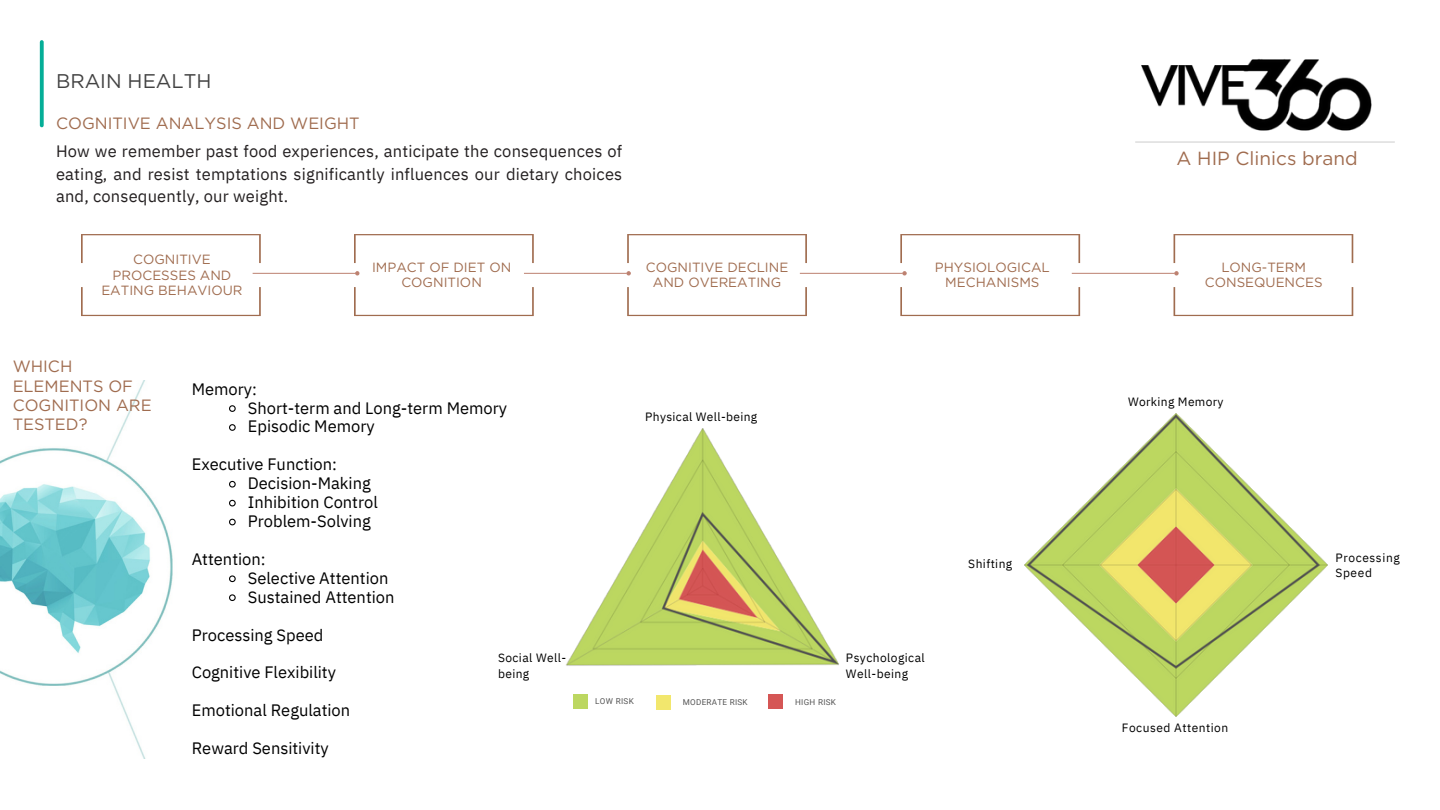
<style>
.page{position:relative;width:1440px;height:810px;background:#fff}
.page>*{position:absolute;margin:0;border:0;box-sizing:border-box;transform-origin:0 0}
.t1{font:19.8px "Gotham";color:#434343}
.t2{font:18.9px "Gotham";color:#a06c4f}
.t3{font:16.5px "IBM Plex Sans";color:#000}
.t4{font:16.5px/22.5px "IBM Plex Sans";letter-spacing:.01em;color:#231f20;text-align:justify}
.t5{font:16.35px/19.2px "Gotham";color:#a06c4f}
.t6{font:13.35px/15.6px "Gotham";color:#a06c4f;text-align:center}
.t7{font:12px/16px "IBM Plex Sans";letter-spacing:.035em;color:#000}
.t8{font:8.1px "Roboto";letter-spacing:.035em;color:#555}
</style>
<div class="page">
<img style="left:1141px;top:59px;width:231px;height:72px">
<hr style="left:1135px;top:142px;width:260px;height:1px;background:#ccc">
<svg style="left:40px;top:42px;width:4px;height:83px"></svg>
<svg style="left:900px;top:234px;width:180px;height:29px"></svg>
<svg style="left:900px;top:287px;width:180px;height:29px"></svg>
<svg style="left:1174px;top:234px;width:179px;height:29px"></svg>
<svg style="left:1174px;top:287px;width:179px;height:29px"></svg>
<svg style="left:81px;top:234px;width:180px;height:29px"></svg>
<svg style="left:81px;top:287px;width:180px;height:29px"></svg>
<svg style="left:354px;top:234px;width:180px;height:29px"></svg>
<svg style="left:354px;top:287px;width:180px;height:29px"></svg>
<svg style="left:627px;top:234px;width:180px;height:29px"></svg>
<svg style="left:627px;top:287px;width:180px;height:29px"></svg>
<svg style="left:355px;top:271px;width:5px;height:5px"></svg>
<hr style="left:253px;top:273px;width:103px;height:1px;background:#bd8170">
<svg style="left:902px;top:271px;width:5px;height:5px"></svg>
<hr style="left:800px;top:273px;width:103px;height:1px;background:#bd8170">
<svg style="left:626px;top:271px;width:5px;height:5px"></svg>
<hr style="left:524px;top:273px;width:103px;height:1px;background:#bd8170">
<svg style="left:1174px;top:271px;width:5px;height:5px"></svg>
<hr style="left:1072px;top:273px;width:103px;height:1px;background:#bd8170">
<img style="left:0;top:380px;width:173px;height:378px">
<svg style="left:229px;top:405px;width:7px;height:7px"></svg>
<svg style="left:229px;top:424px;width:7px;height:7px"></svg>
<svg style="left:229px;top:480px;width:7px;height:8px"></svg>
<svg style="left:229px;top:499px;width:7px;height:8px"></svg>
<svg style="left:229px;top:518px;width:7px;height:8px"></svg>
<svg style="left:229px;top:575px;width:7px;height:8px"></svg>
<svg style="left:229px;top:594px;width:7px;height:7px"></svg>
<img style="left:566px;top:428px;width:273px;height:281px">
<div style="left:573px;top:694px;width:14px;height:15px;background:#bcd761"></div>
<div style="left:656px;top:695px;width:15px;height:15px;background:#f2e76d"></div>
<div style="left:768px;top:694px;width:15px;height:15px;background:#d55655"></div>
<img style="left:1024px;top:413px;width:304px;height:304px">
<p class="t1" style="left:56px;top:69px;width:157px">BRAIN HEALTH</p>
<p class="t5" style="left:56px;top:114px;width:305px">COGNITIVE ANALYSIS AND WEIGHT</p>
<p class="t4" style="left:56px;top:140px;width:568px">How we remember past food experiences, anticipate the consequences of eating, and resist temptations significantly influences our dietary choices and, consequently, our weight.</p>
<p class="t6" style="left:101px;top:251px;width:143px">COGNITIVE<br>PROCESSES AND<br>EATING BEHAVIOUR</p>
<p class="t6" style="left:372px;top:259px;width:141px">IMPACT OF DIET ON<br>COGNITION</p>
<p class="t6" style="left:646px;top:259px;width:144px">COGNITIVE DECLINE<br>AND OVEREATING</p>
<p class="t2" style="left:1177px;top:147px;width:183px">A HIP Clinics brand</p>
<p class="t6" style="left:935px;top:259px;width:116px">PHYSIOLOGICAL<br>MECHANISMS</p>
<p class="t6" style="left:1205px;top:259px;width:119px">LONG-TERM<br>CONSEQUENCES</p>
<p class="t5" style="left:13px;top:357px;width:141px">WHICH<br>ELEMENTS OF<br>COGNITION ARE<br>TESTED?</p>
<p class="t3" style="left:192px;top:378px;width:67px">Memory:</p>
<p class="t3" style="left:248px;top:397px;width:261px">Short-term and Long-term Memory</p>
<p class="t3" style="left:248px;top:416px;width:128px">Episodic Memory</p>
<p class="t3" style="left:192px;top:453px;width:147px">Executive Function:</p>
<p class="t3" style="left:248px;top:472px;width:124px">Decision-Making</p>
<p class="t3" style="left:248px;top:491px;width:132px">Inhibition Control</p>
<p class="t3" style="left:248px;top:510px;width:125px">Problem-Solving</p>
<p class="t3" style="left:192px;top:548px;width:75px">Attention:</p>
<p class="t3" style="left:248px;top:567px;width:142px">Selective Attention</p>
<p class="t3" style="left:248px;top:586px;width:148px">Sustained Attention</p>
<p class="t3" style="left:192px;top:624px;width:133px">Processing Speed</p>
<p class="t3" style="left:192px;top:661px;width:146px">Cognitive Flexibility</p>
<p class="t3" style="left:192px;top:699px;width:160px">Emotional Regulation</p>
<p class="t3" style="left:192px;top:737px;width:138px">Reward Sensitivity</p>
<p class="t7" style="left:498px;top:650px;width:70px">Social Well&shy;being</p>
<p class="t7" style="left:645px;top:408px;width:114px">Physical Well-being</p>
<p class="t8" style="left:595px;top:696px;width:40px">LOW RISK</p>
<p class="t8" style="left:683px;top:697px;width:66px">MODERATE RISK</p>
<p class="t8" style="left:795px;top:697px;width:42px">HIGH RISK</p>
<p class="t7" style="left:846px;top:650px;width:80px">Psychological<br>Well-being</p>
<p class="t7" style="left:968px;top:556px;width:46px">Shifting</p>
<p class="t7" style="left:1128px;top:393px;width:97px">Working Memory</p>
<p class="t7" style="left:1122px;top:719px;width:108px">Focused Attention</p>
<p class="t7" style="left:1336px;top:550px;width:66px;line-height:15px">Processing<br>Speed</p>
</div>
